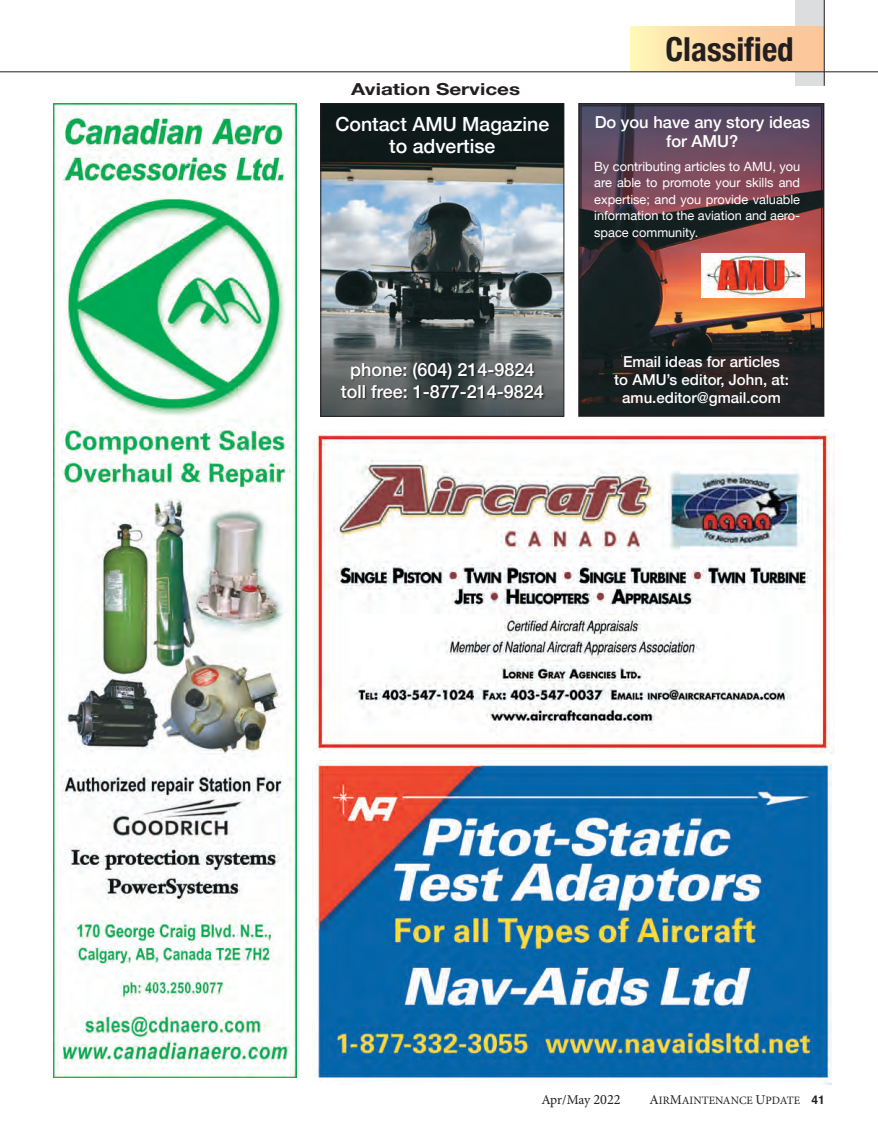
<style>
.page{position:relative;width:878px;height:1127px;background:#fff}
.page>*{position:absolute;margin:0;border:0;box-sizing:border-box;transform-origin:0 0}
.t1{font:700 condensed 33px "Helvetica Neue";color:#231f20}
.t2{font:500 19.5px "Helvetica Neue";color:#fff}
.t3{font:500 18px "Helvetica Neue";color:#fff}
.t4{font:500 16.5px/19.5px "Helvetica Neue";color:#fff;text-align:center}
.t5{font:700 16.5px "Helvetica Neue";color:#231f20;scale:1.25 1}
.t6{font:500 15px/18px "Helvetica Neue";color:#fff;text-align:center}
.t7{font:13.5px "Minion Pro";letter-spacing:-.015em;color:#231f20}
.t8{font:12.75px/16.5px "Helvetica Neue";color:#fff;text-align:justify}
.t9{font:11.25px "Minion Pro";color:#231f20}
.s1{font-size:14.25px}
.s2{font-size:13.5px}
.s3{font-family:"Helvetica";font-weight:700;font-size:12px}
</style>
<div class="page">
<div style="left:795px;top:0;width:29px;height:86px;background:#dcdddf"></div>
<div style="left:630px;top:26px;width:193px;height:46px;background:linear-gradient(to right,#fff1b3,#fbbf95)"></div>
<hr style="left:0;top:71px;width:878px;height:1px;background:#231f20">
<hr style="left:823px;top:0;width:1px;height:86px;background:#231f20">
<svg style="left:578px;top:103px;width:247px;height:314px;background:#543b3d"></svg>
<div style="left:580px;top:105px;width:241px;height:309px;border:1px solid #231f20"></div>
<img style="left:701px;top:253px;width:103px;height:44px">
<img style="left:313px;top:429px;width:521px;height:324px">
<img style="left:322px;top:105px;width:240px;height:309px">
<div style="left:320px;top:103px;width:244px;height:313px;border:1px solid #231f20"></div>
<div style="left:340px;top:363px;width:206px;height:37px;background:#231f20;opacity:.75"></div>
<img style="left:53px;top:103px;width:243px;height:974px">
<img style="left:312px;top:760px;width:519px;height:324px">
<p class="t5" style="left:351px;top:76px;width:137px">Aviation Services</p>
<p class="t2" style="left:335px;top:108px;width:215px">Contact AMU Magazine</p>
<p class="t2" style="left:389px;top:131px;width:108px">to advertise</p>
<p class="t1" style="left:665px;top:22px;width:130px">Classified</p>
<p class="t4" style="left:594px;top:110px;width:217px">Do you have any story ideas for AMU?</p>
<p class="t8" style="left:594px;top:159px;width:207px">By contributing articles to AMU, you are able to promote your skills and expertise; and you provide valuable information to the aviation and aero&shy;space community.</p>
<p class="t3" style="left:350px;top:355px;width:186px">phone: (604) 214-9824</p>
<p class="t3" style="left:341px;top:376px;width:205px">toll free: 1-877-214-9824</p>
<p class="t6" style="left:614px;top:351px;width:176px">Email ideas for articles to AMU’s editor, John, at:</p>
<p class="t6" style="left:622px;top:387px;width:160px">amu.editor@gmail.com</p>
<p class="t7" style="left:541px;top:1090px;width:81px">Apr/May <span class="s1">2022</span></p>
<p class="t9" style="left:649px;top:1092px;width:177px"><span class="s2">A</span>IR<span class="s2">M</span>AINTENANCE <span class="s2">U</span>PDATE <span class="s3">41</span></p>
</div>
